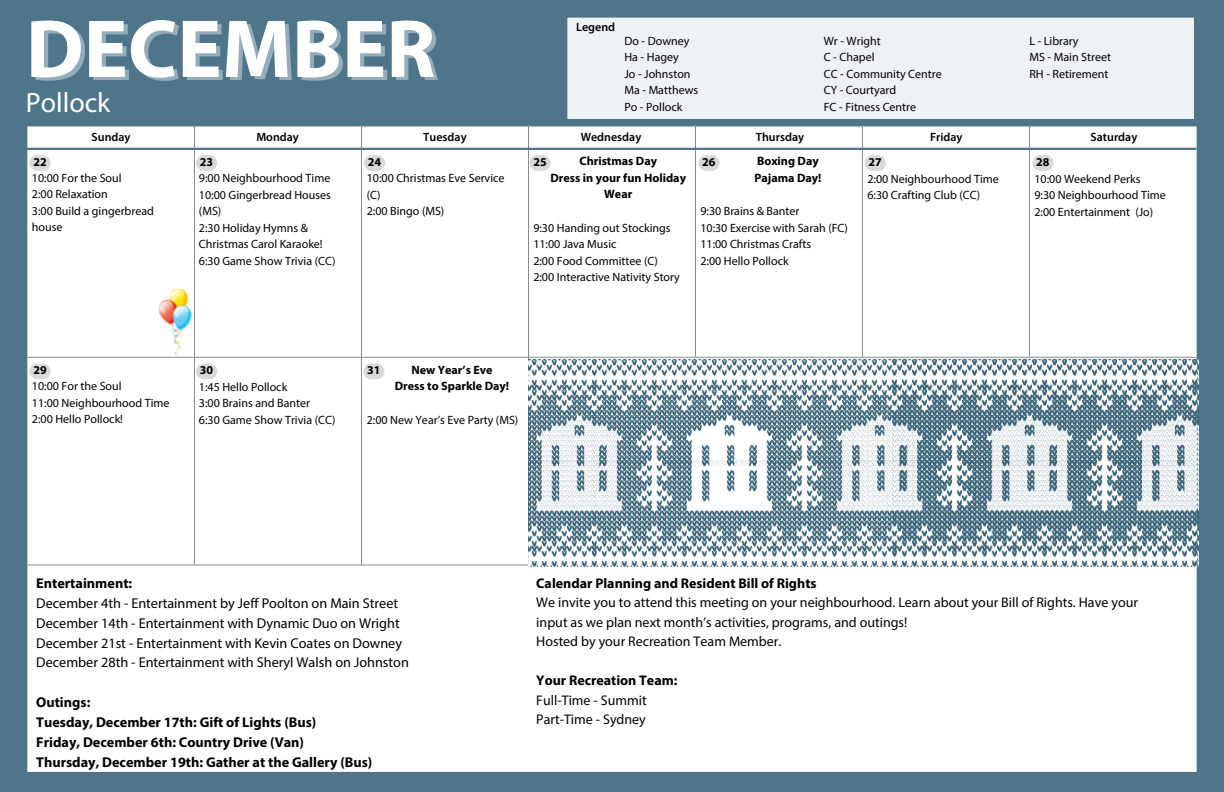
<style>
.page{position:relative;width:1224px;height:792px;background:#4f758b}
.page>*{position:absolute;margin:0;border:0;box-sizing:border-box;transform-origin:0 0}
.t1{font:700 83px "Myriad Pro";color:#fff}
.t2{font:28px "Myriad Pro";color:#fff}
.t3{font:14.2px/19.8px "Myriad Pro";color:#000}
.t4{font:700 14.2px/19.8px "Myriad Pro";color:#000}
.t5{font:14px/19.5px "Myriad Pro";color:#000}
.t6{font:700 12.1px/16.5px "Myriad Pro";color:#000;text-align:center}
.t7{font:12px/16.5px "Myriad Pro";color:#000}
.t8{font:600 12px "Myriad Pro";color:#000}
.t9{font:700 12px "Myriad Pro";color:#000}
.s1{font-weight:700}
</style>
<div class="page">
<div style="left:26px;top:126px;width:1172px;height:646px;background:#fff"></div>
<hr style="left:26px;top:357px;width:1170px;height:1px;background:#8b8a8a">
<hr style="left:26px;top:565px;width:1170px;height:1px;background:#8b8a8a">
<hr style="left:194px;top:125px;width:1px;height:440px;background:#8b8a8a">
<hr style="left:528px;top:125px;width:1px;height:440px;background:#8b8a8a">
<hr style="left:361px;top:125px;width:1px;height:440px;background:#8b8a8a">
<hr style="left:695px;top:125px;width:1px;height:231px;background:#8b8a8a">
<hr style="left:862px;top:125px;width:1px;height:231px;background:#8b8a8a">
<hr style="left:1029px;top:125px;width:1px;height:231px;background:#8b8a8a">
<hr style="left:26px;top:148px;width:1170px;height:2px;background:#4f758b">
<div style="left:567px;top:17px;width:627px;height:102px;background:#eff2f4"></div>
<div style="left:30px;top:364px;width:21px;height:15px;background:#d9d9d9;border-radius:8px"></div>
<div style="left:196px;top:364px;width:21px;height:15px;background:#d9d9d9;border-radius:8px"></div>
<div style="left:363px;top:364px;width:21px;height:15px;background:#d9d9d9;border-radius:8px"></div>
<div style="left:196px;top:155px;width:21px;height:16px;background:#d9d9d9;border-radius:8px"></div>
<div style="left:1032px;top:155px;width:21px;height:16px;background:#d9d9d9;border-radius:8px"></div>
<div style="left:530px;top:155px;width:21px;height:16px;background:#d9d9d9;border-radius:8px"></div>
<div style="left:698px;top:155px;width:21px;height:16px;background:#d9d9d9;border-radius:8px"></div>
<div style="left:364px;top:155px;width:21px;height:16px;background:#d9d9d9;border-radius:8px"></div>
<div style="left:30px;top:155px;width:21px;height:16px;background:#d9d9d9;border-radius:8px"></div>
<div style="left:865px;top:155px;width:21px;height:16px;background:#d9d9d9;border-radius:8px"></div>
<img style="left:528px;top:360px;width:670px;height:206px">
<img style="left:158px;top:289px;width:36px;height:66px">
<p class="t1" style="left:26px;top:15px;width:411px">DECEMBER</p>
<p class="t2" style="left:26px;top:91px;width:86px">Pollock</p>
<p class="t8" style="left:576px;top:22px;width:41px">Legend</p>
<p class="t7" style="left:624px;top:33px;width:67px">Do - Downey</p>
<p class="t7" style="left:624px;top:50px;width:56px">Ha - Hagey</p>
<p class="t7" style="left:624px;top:66px;width:68px">Jo - Johnston</p>
<p class="t7" style="left:624px;top:83px;width:75px">Ma - Matthews</p>
<p class="t7" style="left:624px;top:99px;width:59px">Po - Pollock</p>
<p class="t7" style="left:824px;top:33px;width:59px">Wr - Wright</p>
<p class="t7" style="left:824px;top:50px;width:52px">C - Chapel</p>
<p class="t7" style="left:824px;top:66px;width:120px">CC - Community Centre</p>
<p class="t7" style="left:824px;top:83px;width:74px">CY - Courtyard</p>
<p class="t7" style="left:824px;top:99px;width:94px">FC - Fitness Centre</p>
<p class="t7" style="left:1030px;top:33px;width:51px">L - Library</p>
<p class="t7" style="left:1030px;top:50px;width:83px">MS - Main Street</p>
<p class="t7" style="left:1030px;top:66px;width:80px">RH - Retirement</p>
<h1 class="t8" style="left:92px;top:132px;width:40px">Sunday</h1>
<h5 class="t8" style="left:256px;top:132px;width:44px">Monday</h5>
<p class="t8" style="left:423px;top:132px;width:45px">Tuesday</p>
<p class="t8" style="left:581px;top:132px;width:62px">Wednesday</p>
<p class="t8" style="left:756px;top:132px;width:50px">Thursday</p>
<p class="t8" style="left:930px;top:132px;width:34px">Friday</p>
<p class="t8" style="left:1091px;top:132px;width:48px">Saturday</p>
<p class="t6" style="left:551px;top:154px;width:137px">Christmas Day<br>Dress in your fun Holiday<br>Wear</p>
<p class="t6" style="left:754px;top:154px;width:69px;text-align:left">Boxing Day<br>Pajama Day!</p>
<h2 class="t9" style="left:33px;top:157px;width:15px">22</h2>
<p class="t9" style="left:200px;top:157px;width:15px">23</p>
<p class="t9" style="left:368px;top:157px;width:15px">24</p>
<p class="t9" style="left:533px;top:157px;width:15px">25</p>
<p class="t9" style="left:702px;top:157px;width:15px">26</p>
<p class="t9" style="left:869px;top:157px;width:15px">27</p>
<p class="t9" style="left:1036px;top:157px;width:15px">28</p>
<p class="t7" style="left:32px;top:171px;width:91px">10:00 For the Soul</p>
<p class="t7" style="left:32px;top:187px;width:77px">2:00 Relaxation</p>
<p class="t7" style="left:32px;top:204px;width:124px">3:00 Build a gingerbread house</p>
<p class="t7" style="left:700px;top:204px;width:101px">9:30 Brains &amp; Banter</p>
<h5 class="t7" style="left:199px;top:171px;width:133px">9:00 Neighbourhood Time</h5>
<h5 class="t7" style="left:199px;top:188px;width:133px">10:00 Gingerbread Houses (MS)</h5>
<h5 class="t7" style="left:199px;top:221px;width:125px">2:30 Holiday Hymns &amp;<br>Christmas Carol Karaoke!</h5>
<p class="t7" style="left:199px;top:254px;width:138px">6:30 Game Show Trivia (CC)</p>
<p class="t7" style="left:367px;top:171px;width:139px">10:00 Christmas Eve Service (C)</p>
<h5 class="t7" style="left:367px;top:204px;width:79px">2:00 Bingo (MS)</h5>
<p class="t7" style="left:867px;top:171px;width:133px">2:00 Neighbourhood Time</p>
<p class="t7" style="left:867px;top:188px;width:114px">6:30 Crafting Club (CC)</p>
<p class="t7" style="left:1034px;top:171px;width:108px">10:00 Weekend Perks</p>
<p class="t7" style="left:1034px;top:188px;width:133px">9:30 Neighbourhood Time</p>
<p class="t7" style="left:1034px;top:204px;width:120px">2:00 Entertainment (Jo)</p>
<p class="t7" style="left:533px;top:221px;width:139px">9:30 Handing out Stockings</p>
<p class="t7" style="left:533px;top:237px;width:85px">11:00 Java Music</p>
<p class="t7" style="left:533px;top:254px;width:126px">2:00 Food Committee (C)</p>
<p class="t7" style="left:533px;top:270px;width:148px">2:00 Interactive Nativity Story</p>
<p class="t7" style="left:700px;top:221px;width:149px">10:30 Exercise with Sarah (FC)</p>
<p class="t7" style="left:700px;top:237px;width:112px">11:00 Christmas Crafts</p>
<p class="t7" style="left:700px;top:254px;width:90px">2:00 Hello Pollock</p>
<p class="t6" style="left:395px;top:362px;width:116px">New Year’s Eve<br>Dress to Sparkle Day!</p>
<p class="t9" style="left:33px;top:365px;width:15px">29</p>
<p class="t9" style="left:200px;top:365px;width:15px">30</p>
<p class="t9" style="left:367px;top:365px;width:15px">31</p>
<h5 class="t7" style="left:32px;top:379px;width:91px">10:00 For the Soul</h5>
<h5 class="t7" style="left:32px;top:396px;width:139px">11:00 Neighbourhood Time</h5>
<p class="t7" style="left:32px;top:412px;width:93px">2:00 Hello Pollock!</p>
<h5 class="t7" style="left:199px;top:380px;width:90px">1:45 Hello Pollock</h5>
<h5 class="t7" style="left:199px;top:396px;width:113px">3:00 Brains and Banter</h5>
<h5 class="t7" style="left:199px;top:413px;width:138px">6:30 Game Show Trivia (CC)</h5>
<p class="t7" style="left:367px;top:413px;width:153px">2:00 New Year’s Eve Party (MS)</p>
<p class="t3" style="left:36px;top:575px;width:374px"><span class="s1">Entertainment:<br></span>December 4th - Entertainment by Jeff Poolton on Main Street December 14th - Entertainment with Dynamic Duo on Wright December 21st - Entertainment with Kevin Coates on Downey December 28th - Entertainment with Sheryl Walsh on Johnston</p>
<p class="t4" style="left:36px;top:694px;width:338px">Outings:<br>Tuesday, December 17th: Gift of Lights (Bus)<br>Friday, December 6th: Country Drive (Van)<br>Thursday, December 19th: Gather at the Gallery (Bus)</p>
<p class="t5" style="left:536px;top:575px;width:603px"><span class="s1">Calendar Planning and Resident Bill of Rights<br></span>We invite you to attend this meeting on your neighbourhood. Learn about your Bill of Rights. Have your input as we plan next month’s activities, programs, and outings!<br>Hosted by your Recreation Team Member.</p>
<h5 class="t5" style="left:536px;top:672px;width:143px"><span class="s1">Your Recreation Team:<br></span>Full-Time - Summit<br>Part-Time - Sydney</h5>
</div>
